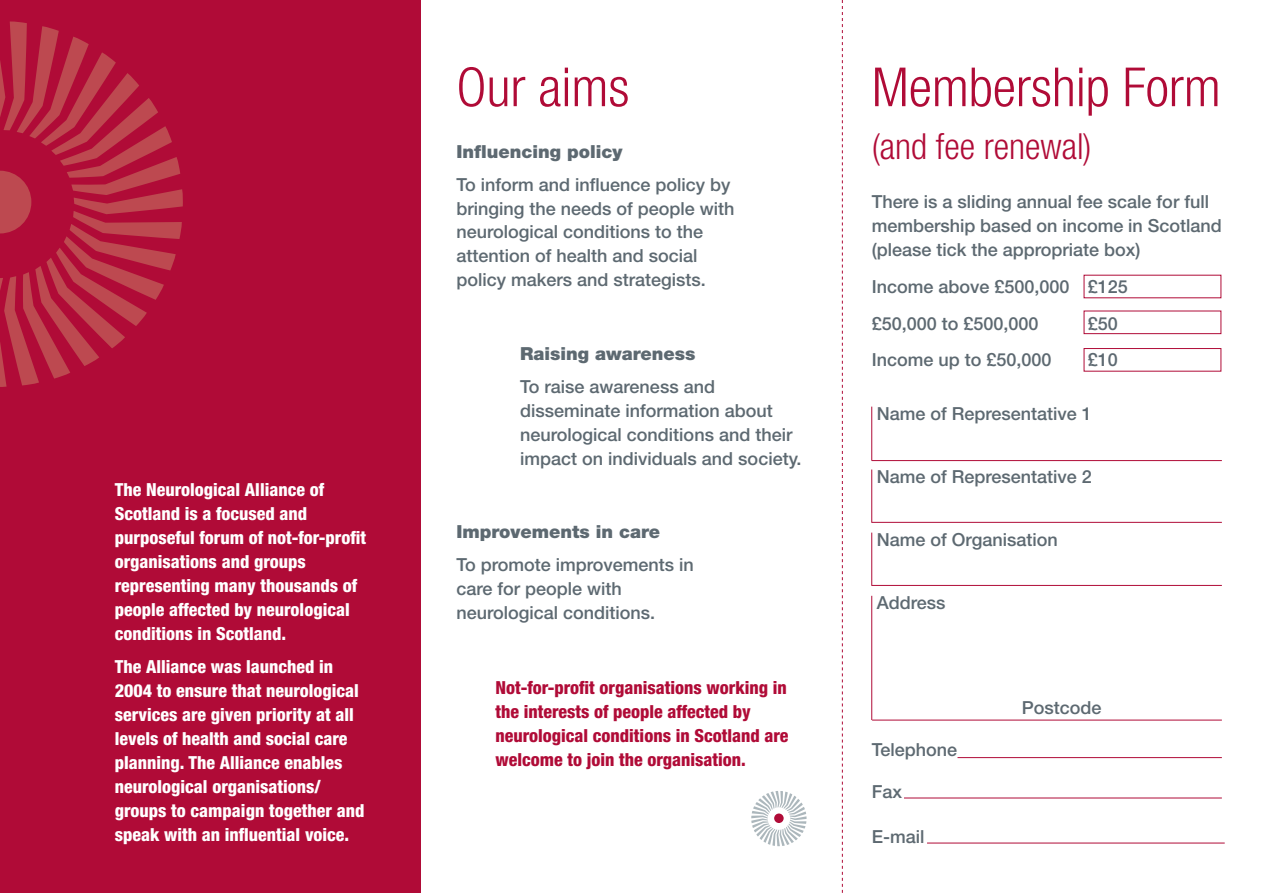
<style>
.page{position:relative;width:1263px;height:893px;background:#fff}
.page>*{position:absolute;margin:0;border:0;box-sizing:border-box;transform-origin:0 0}
.t1{font:300 condensed 54px "Helvetica Neue LT";color:#b00b37}
.t2{font:300 condensed 36px "Helvetica Neue LT";color:#b00b37}
.t3{font:500 18px/24px "Helvetica Neue LT";color:#5d6971}
.t4{font:800 condensed 18px/24px "Helvetica Neue LT";color:#fff}
.t5{font:800 condensed 18px/24px "Helvetica Neue LT";color:#b00b37}
.t6{font:900 18px "Helvetica Neue LT";color:#5d6971}
</style>
<div class="page">
<svg style="left:751px;top:791px;width:55px;height:55px"></svg>
<div style="left:774px;top:813px;width:10px;height:10px;background:#b00b37;border-radius:50%"></div>
<div style="left:0;top:0;width:421px;height:893px;background:#b00b37"></div>
<svg style="left:0;top:21px;width:183px;height:366px"></svg>
<div style="left:1084px;top:311px;width:137px;height:23px;border:1px solid #b00b37"></div>
<div style="left:1084px;top:348px;width:137px;height:24px;border:1px solid #b00b37"></div>
<hr style="left:872px;top:460px;width:350px;height:1px;background:#b00b37">
<hr style="left:872px;top:522px;width:350px;height:1px;background:#b00b37">
<hr style="left:872px;top:585px;width:350px;height:1px;background:#b00b37">
<hr style="left:872px;top:720px;width:350px;height:1px;background:#b00b37">
<hr style="left:957px;top:757px;width:265px;height:1px;background:#b00b37">
<hr style="left:904px;top:798px;width:318px;height:1px;background:#b00b37">
<hr style="left:927px;top:843px;width:298px;height:1px;background:#b00b37">
<svg style="left:842px;top:0;width:1px;height:893px"></svg>
<hr style="left:871px;top:407px;width:1px;height:54px;background:#b00b37">
<hr style="left:871px;top:469px;width:1px;height:54px;background:#b00b37">
<hr style="left:871px;top:533px;width:1px;height:53px;background:#b00b37">
<hr style="left:871px;top:596px;width:1px;height:124px;background:#b00b37">
<p class="t4" style="left:115px;top:477px;width:253px">The Neurological Alliance of<br>Scotland is a focused and purposeful forum of not-for-profit organisations and groups representing many thousands of people affected by neurological conditions in Scotland.</p>
<p class="t4" style="left:115px;top:654px;width:251px">The Alliance was launched in<br>2004 to ensure that neurological services are given priority at all levels of health and social care planning. The Alliance enables neurological organisations/ groups to campaign together and speak with an influential voice.</p>
<h1 class="t1" style="left:456px;top:56px;width:174px">Our aims</h1>
<p class="t6" style="left:456px;top:141px;width:168px">Influencing policy</p>
<p class="t3" style="left:456px;top:172px;width:280px">To inform and influence policy by bringing the needs of people with neurological conditions to the attention of health and social policy makers and strategists.</p>
<p class="t6" style="left:520px;top:343px;width:177px">Raising awareness</p>
<p class="t3" style="left:520px;top:374px;width:283px">To raise awareness and disseminate information about neurological conditions and their impact on individuals and society.</p>
<p class="t6" style="left:456px;top:521px;width:205px">Improvements in care</p>
<p class="t3" style="left:456px;top:552px;width:239px">To promote improvements in care for people with neurological conditions.</p>
<p class="t5" style="left:495px;top:675px;width:295px">Not-for-profit organisations working in the interests of people affected by neurological conditions in Scotland are welcome to join the organisation.</p>
<h1 class="t1" style="left:872px;top:56px;width:351px">Membership Form</h1>
<h2 class="t2" style="left:872px;top:125px;width:221px">(and fee renewal)</h2>
<p class="t3" style="left:872px;top:190px;width:352px">There is a sliding annual fee scale for full membership based on income in Scotland (please tick the appropriate box)</p>
<p class="t3" style="left:872px;top:268px;width:258px;line-height:36.8px">Income above £500,000 £125 £50,000 to £500,000</p>
<p class="t3" style="left:1088px;top:311px;width:32px">£50</p>
<p class="t3" style="left:872px;top:348px;width:181px">Income up to £50,000</p>
<p class="t3" style="left:1088px;top:348px;width:32px">£10</p>
<p class="t3" style="left:877px;top:401px;width:217px">Name of Representative 1</p>
<p class="t3" style="left:877px;top:464px;width:217px">Name of Representative 2</p>
<p class="t3" style="left:877px;top:527px;width:183px">Name of Organisation</p>
<p class="t3" style="left:877px;top:590px;width:70px">Address</p>
<p class="t3" style="left:872px;top:737px;width:87px">Telephone</p>
<p class="t3" style="left:872px;top:779px;width:32px">Fax</p>
<p class="t3" style="left:872px;top:824px;width:54px">E-mail</p>
<p class="t3" style="left:1022px;top:695px;width:81px">Postcode</p>
</div>
